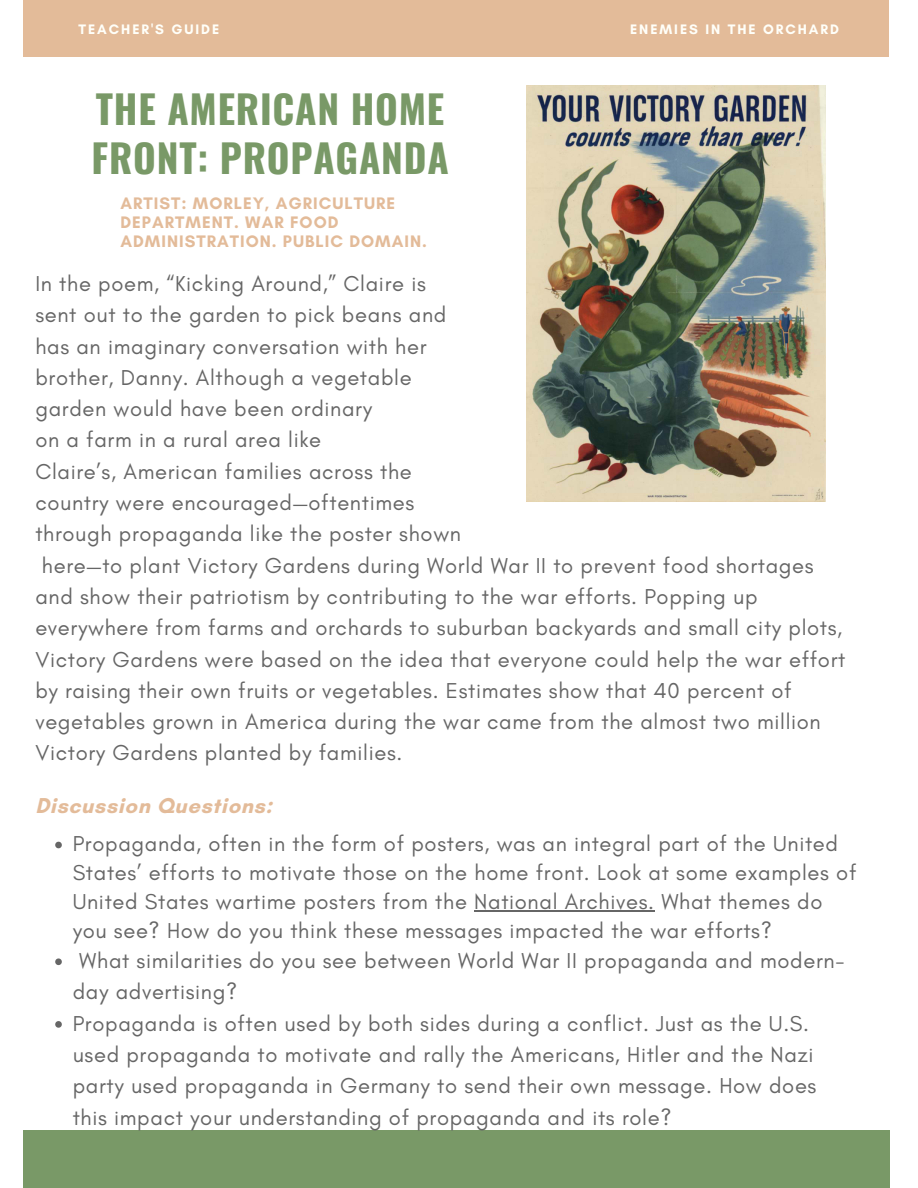
<style>
.page{position:relative;width:918px;height:1188px;background:#fff}
.page>*{position:absolute;margin:0;border:0;box-sizing:border-box;transform-origin:0 0}
.t1{font:700 38.85px/48.8px "Oswald";letter-spacing:.02em;color:#799967}
.t2{font:22.05px/31.3px "Glacial Indifference";letter-spacing:.03em;color:#666}
.t3{font:700 22.05px "Glacial Indifference";letter-spacing:.03em;color:#e3bb99}
.t4{font:700 16.95px/19.2px "Glacial Indifference";letter-spacing:.06em;color:#e3bb99}
.t5{font:700 13.95px "Glacial Indifference";letter-spacing:.14em;color:#fffff9}
</style>
<div class="page">
<div style="left:23px;top:0;width:866px;height:57px;background:#e3bb99"></div>
<div style="left:23px;top:1130px;width:867px;height:58px;background:#799967"></div>
<img style="left:527px;top:85px;width:299px;height:416px">
<svg style="left:55px;top:842px;width:7px;height:6px"></svg>
<hr style="left:474px;top:910px;width:181px;height:2px;background:#666">
<svg style="left:55px;top:958px;width:7px;height:7px"></svg>
<svg style="left:55px;top:1021px;width:7px;height:7px"></svg>
<p class="t5" style="left:79px;top:20px;width:142px">TEACHER'S GUIDE</p>
<p class="t5" style="left:630px;top:20px;width:210px">ENEMIES IN THE ORCHARD</p>
<p class="t1" style="left:91px;top:83px;width:359px">THE AMERICAN HOME<br>FRONT: PROPAGANDA</p>
<p class="t4" style="left:120px;top:193px;width:308px">ARTIST: MORLEY, AGRICULTURE<br>DEPARTMENT. WAR FOOD<br>ADMINISTRATION. PUBLIC DOMAIN.</p>
<p class="t2" style="left:35px;top:268px;width:392px">In the poem, “Kicking Around,” Claire is</p>
<p class="t2" style="left:35px;top:299px;width:413px">sent out to the garden to pick beans and</p>
<p class="t2" style="left:35px;top:330px;width:393px">has an imaginary conversation with her</p>
<p class="t2" style="left:35px;top:361px;width:378px">brother, Danny. Although a vegetable</p>
<p class="t2" style="left:35px;top:393px;width:338px">garden would have been ordinary</p>
<p class="t2" style="left:35px;top:424px;width:287px">on a farm in a rural area like</p>
<p class="t2" style="left:35px;top:455px;width:378px">Claire’s, American families across the</p>
<p class="t2" style="left:35px;top:487px;width:380px">country were encouraged—oftentimes</p>
<p class="t2" style="left:35px;top:518px;width:812px">through propaganda like the poster shown<br>here—to plant Victory Gardens during World War II to prevent food shortages and show their patriotism by contributing to the war efforts. Popping up everywhere from farms and orchards to suburban backyards and small city plots, Victory Gardens were based on the idea that everyone could help the war effort by raising their own fruits or vegetables. Estimates show that 40 percent of vegetables grown in America during the war came from the almost two million Victory Gardens planted by families.</p>
<p class="t3" style="left:35px;top:792px;width:238px">Discussion Questions:</p>
<p class="t2" style="left:73px;top:829px;width:785px;line-height:29px">Propaganda, often in the form of posters, was an integral part of the United States’ efforts to motivate those on the home front. Look at some examples of United States wartime posters from the National Archives. What themes do you see? How do you think these messages impacted the war efforts?</p>
<p class="t2" style="left:73px;top:945px;width:773px">What similarities do you see between World War II propaganda and modern&shy;day advertising?</p>
<p class="t2" style="left:73px;top:1007px;width:745px">Propaganda is often used by both sides during a conflict. Just as the U.S. used propaganda to motivate and rally the Americans, Hitler and the Nazi party used propaganda in Germany to send their own message. How does this impact your understanding of propaganda and its role?</p>
</div>
